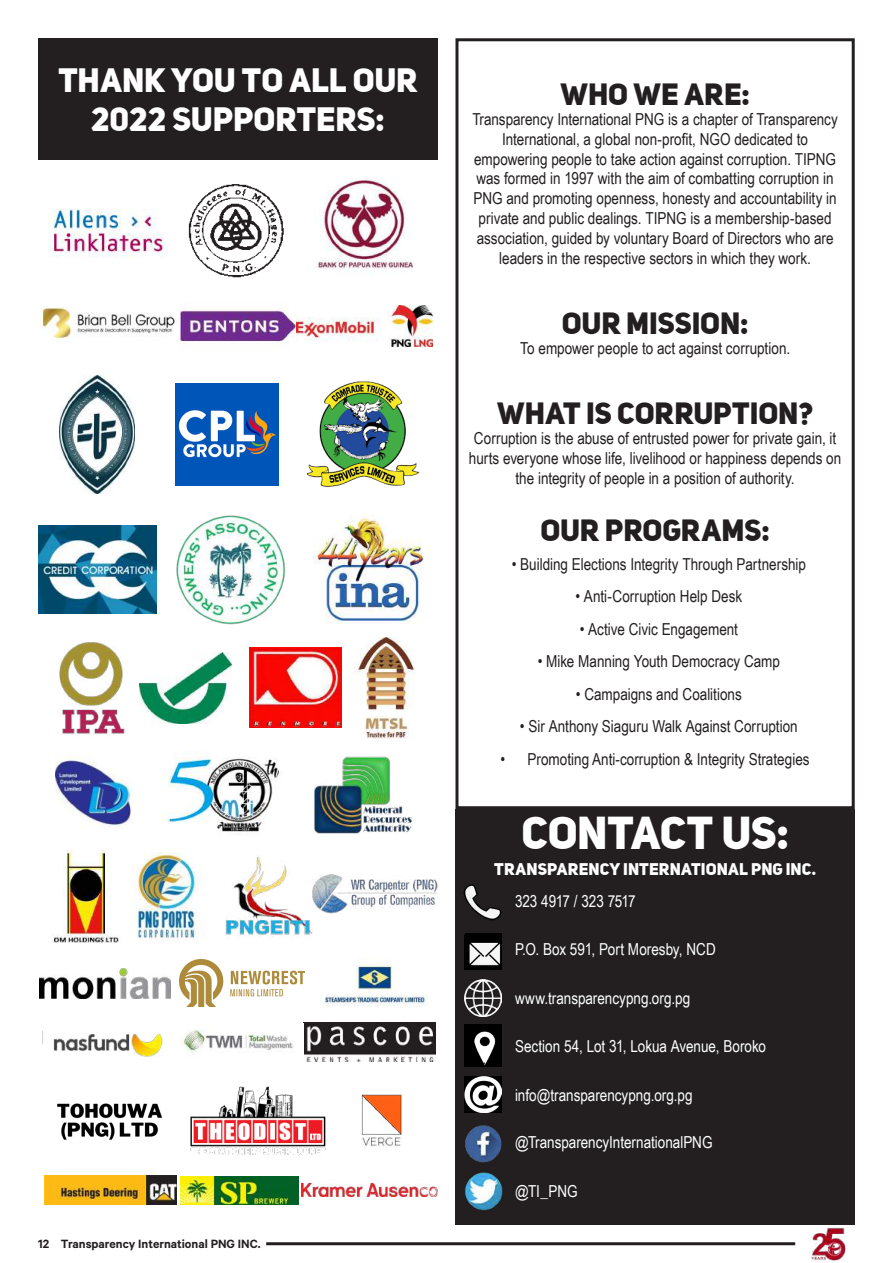
<style>
.page{position:relative;width:893px;height:1263px;background:#fff}
.page>*{position:absolute;margin:0;border:0;box-sizing:border-box;transform-origin:0 0}
.t1{font:45px "Uni Sans Heavy Caps";letter-spacing:-.005em;color:#fff}
.t2{font:33px/39.6px "Uni Sans Heavy Caps";color:#fff;text-align:center}
.t3{font:30px "Uni Sans Heavy Caps";letter-spacing:-.005em;color:#231f20}
.t4{font:16.5px/19.8px "Arial Narrow";color:#231f20;text-align:center}
.t5{font:16.5px "Arial Narrow";color:#fff}
.t6{font:16.5px "Uni Sans Heavy Caps";letter-spacing:.005em;color:#fff}
.t7{font:600 13.5px "Calibre";color:#231f20}
</style>
<div class="page">
<div style="left:38px;top:38px;width:399px;height:122px;background:#231f20"></div>
<div style="left:455px;top:38px;width:400px;height:771px;border:3px solid #231f20"></div>
<div style="left:455px;top:809px;width:400px;height:416px;background:#231f20"></div>
<img style="left:49px;top:209px;width:118px;height:48px">
<img style="left:188px;top:184px;width:96px;height:93px">
<img style="left:314px;top:178px;width:100px;height:91px">
<img style="left:181px;top:307px;width:115px;height:38px">
<img style="left:297px;top:305px;width:135px;height:42px">
<img style="left:60px;top:376px;width:75px;height:117px">
<img style="left:176px;top:383px;width:103px;height:103px">
<img style="left:307px;top:381px;width:113px;height:106px">
<img style="left:38px;top:525px;width:118px;height:89px">
<img style="left:176px;top:515px;width:109px;height:109px">
<img style="left:315px;top:515px;width:109px;height:108px">
<img style="left:45px;top:1176px;width:131px;height:29px">
<img style="left:180px;top:1176px;width:118px;height:28px">
<img style="left:302px;top:1184px;width:136px;height:13px">
<img style="left:58px;top:642px;width:67px;height:92px">
<img style="left:140px;top:652px;width:92px;height:71px">
<img style="left:250px;top:648px;width:92px;height:80px">
<img style="left:355px;top:637px;width:60px;height:101px">
<img style="left:55px;top:757px;width:78px;height:71px">
<img style="left:162px;top:751px;width:120px;height:84px">
<img style="left:53px;top:850px;width:66px;height:93px">
<img style="left:314px;top:756px;width:99px;height:77px">
<img style="left:132px;top:853px;width:67px;height:86px">
<img style="left:225px;top:856px;width:87px;height:81px">
<img style="left:361px;top:1094px;width:41px;height:54px">
<img style="left:39px;top:968px;width:132px;height:30px">
<img style="left:53px;top:1033px;width:110px;height:24px">
<img style="left:180px;top:960px;width:124px;height:47px">
<img style="left:182px;top:1022px;width:253px;height:39px">
<img style="left:325px;top:958px;width:103px;height:49px">
<img style="left:57px;top:1103px;width:105px;height:37px">
<img style="left:191px;top:1086px;width:134px;height:68px">
<img style="left:811px;top:1227px;width:35px;height:34px">
<hr style="left:266px;top:1242px;width:529px;height:3px;background:#231f20">
<img style="left:465px;top:1125px;width:37px;height:38px">
<img style="left:465px;top:1172px;width:38px;height:39px">
<img style="left:465px;top:1076px;width:36px;height:37px">
<img style="left:465px;top:1024px;width:36px;height:42px">
<img style="left:465px;top:980px;width:36px;height:36px">
<img style="left:465px;top:933px;width:36px;height:36px">
<img style="left:463px;top:884px;width:38px;height:37px">
<img style="left:41px;top:306px;width:136px;height:37px">
<img style="left:312px;top:874px;width:125px;height:39px">
<h2 class="t2" style="left:58px;top:60px;width:361px">THANK YOU TO ALL OUR<br>2022 SUPPORTERS:</h2>
<p class="t7" style="left:38px;top:1236px;width:224px">12 Transparency International PNG INC.</p>
<h3 class="t3" style="left:560px;top:75px;width:191px">WHO WE ARE:</h3>
<p class="t4" style="left:472px;top:109px;width:367px">Transparency International PNG is a chapter of Transparency International, a global non-profit, NGO dedicated to empowering people to take action against corruption. TIPNG was formed in 1997 with the aim of combatting corruption in PNG and promoting openness, honesty and accountability in private and public dealings. TIPNG is a membership-based association, guided by voluntary Board of Directors who are leaders in the respective sectors in which they work.</p>
<h3 class="t3" style="left:562px;top:304px;width:188px">OUR MISSION:</h3>
<p class="t4" style="left:520px;top:337px;width:272px">To empower people to act against corruption.</p>
<h3 class="t3" style="left:497px;top:394px;width:318px">WHAT IS CORRUPTION?</h3>
<p class="t4" style="left:469px;top:428px;width:374px">Corruption is the abuse of entrusted power for private gain, it hurts everyone whose life, livelihood or happiness depends on the integrity of people in a position of authority.</p>
<h3 class="t3" style="left:540px;top:511px;width:231px">OUR PROGRAMS:</h3>
<p class="t4" style="left:512px;top:553px;width:296px">• Building Elections Integrity Through Partnership</p>
<p class="t4" style="left:575px;top:586px;width:168px">• Anti-Corruption Help Desk</p>
<p class="t4" style="left:580px;top:618px;width:160px">• Active Civic Engagement</p>
<p class="t4" style="left:538px;top:651px;width:244px">• Mike Manning Youth Democracy Camp</p>
<p class="t4" style="left:576px;top:683px;width:167px">• Campaigns and Coalitions</p>
<p class="t4" style="left:520px;top:716px;width:279px">• Sir Anthony Siaguru Walk Against Corruption</p>
<p class="t4" style="left:501px;top:748px;width:311px">• Promoting Anti-corruption &amp; Integrity Strategies</p>
<h1 class="t1" style="left:521px;top:804px;width:269px">CONTACT US:</h1>
<p class="t6" style="left:494px;top:859px;width:323px">TRANSPARENCY INTERNATIONAL PNG INC.</p>
<p class="t5" style="left:515px;top:889px;width:122px">323 4917 / 323 7517</p>
<p class="t5" style="left:515px;top:937px;width:202px">P.O. Box 591, Port Moresby, NCD</p>
<p class="t5" style="left:515px;top:986px;width:177px">www.transparencypng.org.pg</p>
<p class="t5" style="left:515px;top:1034px;width:252px">Section 54, Lot 31, Lokua Avenue, Boroko</p>
<p class="t5" style="left:515px;top:1083px;width:179px">info@transparencypng.org.pg</p>
<p class="t5" style="left:515px;top:1130px;width:199px">@TransparencyInternationalPNG</p>
<p class="t5" style="left:515px;top:1179px;width:64px">@TI_PNG</p>
</div>
